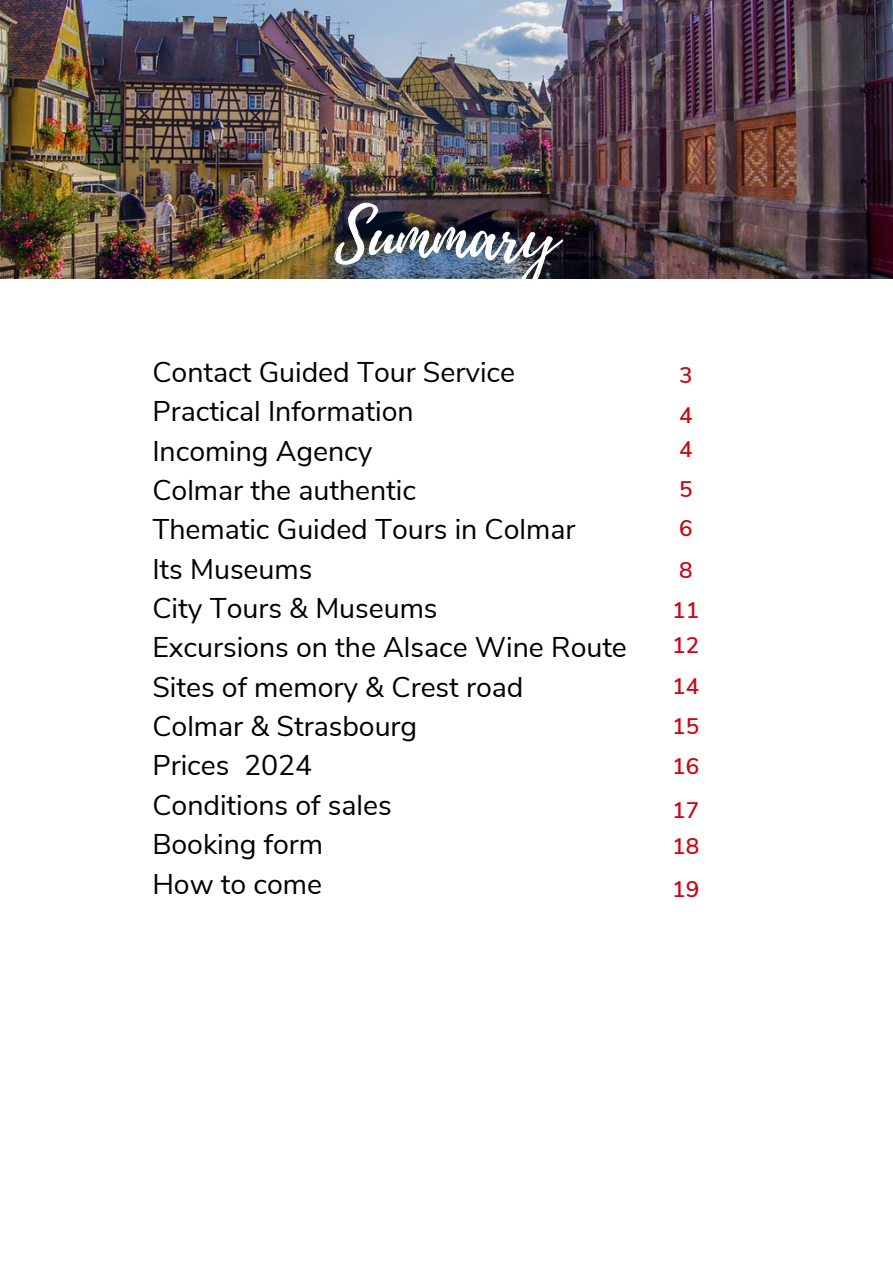
<style>
.page{position:relative;width:893px;height:1264px;background:#fff}
.page>*{position:absolute;margin:0;border:0;box-sizing:border-box;transform-origin:0 0}
.t1{font:69px "Playlist Script";color:#fff}
.t2{font:28.5px "Nunito Sans";color:#000}
.t3{font:600 22.5px "Nunito Sans";color:#cb0615}
</style>
<div class="page">
<img style="left:0;top:0;width:892px;height:279px">
<p class="t1" style="left:334px;top:186px;width:225px">Summary</p>
<p class="t2" style="left:152px;top:353px;width:364px">Contact Guided Tour Service</p>
<p class="t2" style="left:152px;top:392px;width:263px">Practical Information</p>
<p class="t2" style="left:152px;top:432px;width:221px">Incoming Agency</p>
<p class="t2" style="left:152px;top:471px;width:265px">Colmar the authentic</p>
<p class="t2" style="left:152px;top:510px;width:424px">Thematic Guided Tours in Colmar</p>
<p class="t2" style="left:152px;top:550px;width:161px">Its Museums</p>
<p class="t2" style="left:152px;top:589px;width:287px">City Tours &amp; Museums</p>
<p class="t2" style="left:152px;top:628px;width:476px">Excursions on the Alsace Wine Route</p>
<p class="t2" style="left:152px;top:668px;width:372px">Sites of memory &amp; Crest road</p>
<p class="t2" style="left:152px;top:707px;width:266px">Colmar &amp; Strasbourg</p>
<p class="t2" style="left:152px;top:746px;width:161px">Prices 2024</p>
<p class="t2" style="left:152px;top:786px;width:241px">Conditions of sales</p>
<p class="t2" style="left:152px;top:825px;width:172px">Booking form</p>
<p class="t2" style="left:152px;top:864px;width:171px">How to come</p>
<p class="t3" style="left:679px;top:360px;width:15px">3</p>
<p class="t3" style="left:679px;top:400px;width:15px">4</p>
<p class="t3" style="left:679px;top:434px;width:15px">4</p>
<p class="t3" style="left:679px;top:474px;width:15px">5</p>
<p class="t3" style="left:679px;top:513px;width:15px">6</p>
<p class="t3" style="left:679px;top:555px;width:15px">8</p>
<p class="t3" style="left:672px;top:594px;width:28px">11</p>
<p class="t3" style="left:672px;top:630px;width:28px">12</p>
<p class="t3" style="left:672px;top:671px;width:28px">14</p>
<p class="t3" style="left:672px;top:711px;width:28px">15</p>
<p class="t3" style="left:672px;top:751px;width:28px">16</p>
<p class="t3" style="left:672px;top:795px;width:28px">17</p>
<p class="t3" style="left:672px;top:831px;width:28px">18</p>
<p class="t3" style="left:672px;top:873px;width:28px">19</p>
</div>
